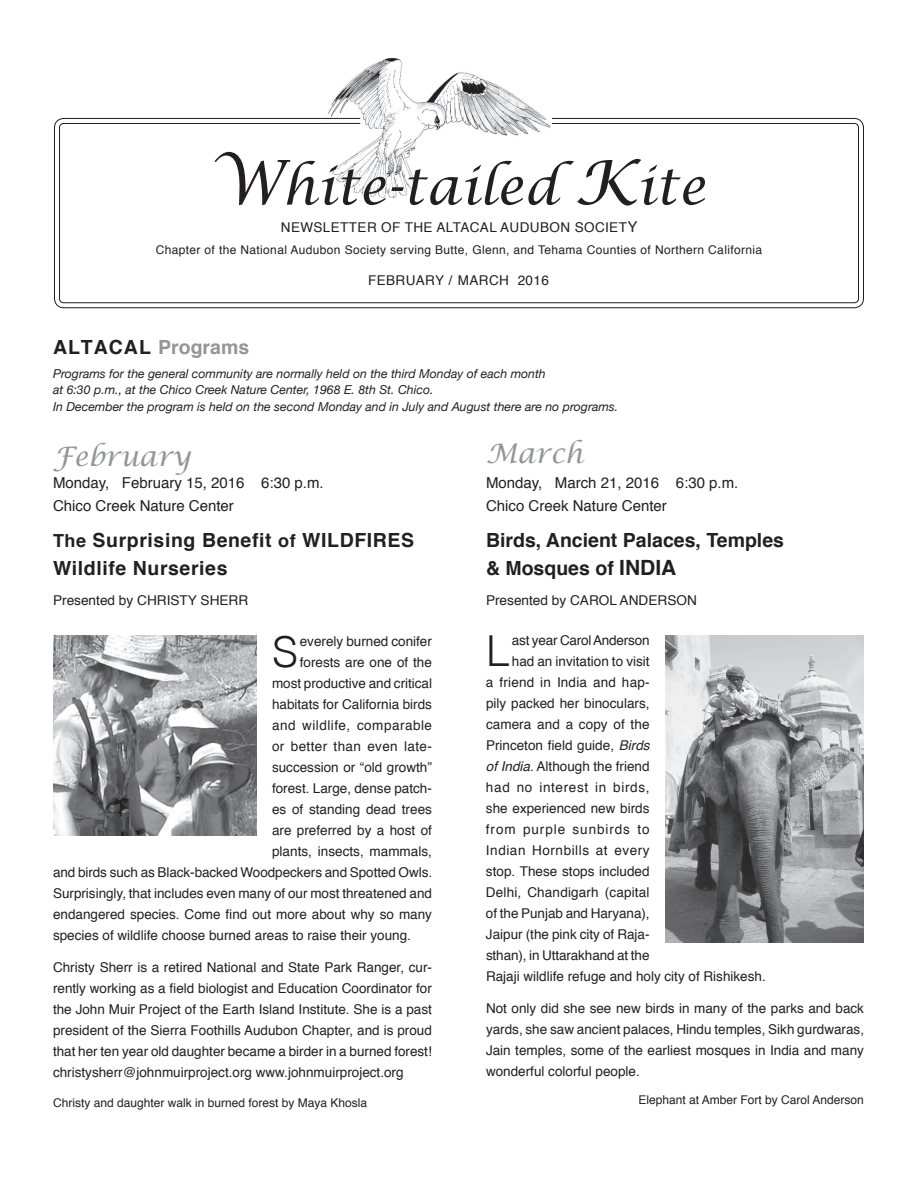
<style>
.page{position:relative;width:918px;height:1188px;background:#fff}
.page>*{position:absolute;margin:0;border:0;box-sizing:border-box;transform-origin:0 0}
.t1{font:italic 51px "Lucida Calligraphy";color:#231f20}
.t2{font:300 42.75px "Helvetica";color:#231f20}
.t3{font:italic 27px "Lucida Calligraphy";color:#939598}
.t4{font:700 19.5px/28.5px "Helvetica";letter-spacing:.03em;color:#231f20}
.t5{font:700 19.5px/28.5px "Helvetica";color:#231f20}
.t6{font:700 19.5px "Helvetica";color:#939598}
.t7{font:15px/22.5px "Helvetica";color:#231f20}
.t8{font:13.5px/21px "Helvetica";color:#231f20;text-align:justify}
.t9{font:13.5px "Helvetica";letter-spacing:.03em;color:#231f20}
.t10{font:13.5px "Helvetica";letter-spacing:.035em;color:#231f20}
.t11{font:13.5px "Helvetica";letter-spacing:.04em;color:#231f20}
.t12{font:13.5px "Helvetica";letter-spacing:.05em;color:#231f20}
.t13{font:13.5px "Helvetica";letter-spacing:.065em;color:#231f20}
.t14{font:italic 12.3px/16.5px "Helvetica Neue";color:#231f20}
.t15{font:12px "Helvetica";letter-spacing:.03em;color:#231f20}
.t16{font:12px "Helvetica";color:#231f20}
.s1{font-size:61.5px}
.s2{font-size:15px}
.s3{color:#231f20}
.s4{font-size:21px}
.s5{font-size:18px}
.s6{font-style:italic}
</style>
<div class="page">
<svg style="left:54px;top:117px;width:810px;height:191px"></svg>
<svg style="left:59px;top:122px;width:800px;height:181px"></svg>
<img style="left:328px;top:58px;width:223px;height:141px">
<hr style="left:325px;top:118px;width:35px;height:1px;background:#231f20">
<hr style="left:325px;top:123px;width:35px;height:1px;background:#231f20">
<img style="left:53px;top:635px;width:203px;height:201px">
<img style="left:666px;top:635px;width:198px;height:307px">
<h1 class="t1" style="left:211px;top:156px;width:496px"><span class="s1">W</span>hite-tailed <span class="s1">K</span>ite</h1>
<p class="t9" style="left:281px;top:217px;width:358px">NEWSLETTER OF THE ALTACAL AUDUBON SOCIET<span class="s2">Y</span></p>
<p class="t15" style="left:156px;top:240px;width:608px">Chapter of the National Audubon Society serving Butte, Glenn, and Tehama Counties of Northern California</p>
<p class="t9" style="left:368px;top:270px;width:182px">FEBRUARY / MARCH 2016</p>
<h3 class="t6" style="left:53px;top:332px;width:198px"><span class="s3">ALTACAL</span> Programs</h3>
<p class="t14" style="left:53px;top:365px;width:567px">Programs for the general community are normally held on the third Monday of each month<br>at 6:30 p.m., at the Chico Creek Nature Center, 1968 E. 8th St. Chico.<br>In December the program is held on the second Monday and in July and August there are no programs.</p>
<h3 class="t3" style="left:486px;top:437px;width:99px">March</h3>
<p class="t7" style="left:486px;top:472px;width:254px">Monday, March 21, 2016 6:30 p.m.<br>Chico Creek Nature Center</p>
<h3 class="t5" style="left:486px;top:526px;width:300px">Birds, Ancient Palaces, Temples &amp; Mosques of <span class="s4">INDIA</span></h3>
<h3 class="t3" style="left:53px;top:440px;width:139px">February</h3>
<p class="t7" style="left:53px;top:472px;width:272px">Monday, February 15, 2016 6:30 p.m.<br>Chico Creek Nature Center</p>
<h3 class="t4" style="left:53px;top:526px;width:363px"><span class="s5">The</span> Surprising Benefit <span class="s5">of</span> WILDFIRES<br>Wildlife Nurseries</h3>
<p class="t8" style="left:53px;top:590px;width:197px">Presented by CHRISTY SHERR</p>
<p class="t8" style="left:486px;top:590px;width:212px">Presented by CAROL ANDERSON</p>
<h2 class="t2" style="left:272px;top:625px;width:28px">S</h2>
<p class="t8" style="left:300px;top:631px;width:134px">everely burned conifer</p>
<p class="t8" style="left:300px;top:652px;width:134px">forests are one of the</p>
<p class="t8" style="left:272px;top:673px;width:161px">most productive and critical</p>
<p class="t8" style="left:272px;top:694px;width:161px">habitats for California birds</p>
<p class="t10" style="left:272px;top:715px;width:161px">and wildlife, comparable</p>
<p class="t9" style="left:272px;top:736px;width:161px">or better than even late-</p>
<p class="t8" style="left:272px;top:757px;width:161px">succession or “old growth”</p>
<p class="t8" style="left:272px;top:778px;width:161px">forest. Large, dense patch-</p>
<p class="t8" style="left:272px;top:799px;width:161px">es of standing dead trees</p>
<p class="t8" style="left:272px;top:820px;width:161px">are preferred by a host of</p>
<p class="t8" style="left:272px;top:841px;width:162px">plants, insects, mammals,</p>
<p class="t8" style="left:53px;top:862px;width:381px">and birds such as Black-backed Woodpeckers and Spotted Owls.</p>
<p class="t8" style="left:53px;top:883px;width:381px">Surprisingly, that includes even many of our most threatened and</p>
<p class="t8" style="left:53px;top:904px;width:380px">endangered species. Come find out more about why so many</p>
<p class="t8" style="left:53px;top:925px;width:359px">species of wildlife choose burned areas to raise their young.</p>
<p class="t8" style="left:53px;top:957px;width:380px">Christy Sherr is a retired National and State Park Ranger, cur&shy;rently working as a field biologist and Education Coordinator for the John Muir Project of the Earth Island Institute. She is a past president of the Sierra Foothills Audubon Chapter, and is proud that her ten year old daughter became a birder in a burned forest! christysherr@johnmuirproject.org www.johnmuirproject.org</p>
<h2 class="t2" style="left:486px;top:624px;width:25px">L</h2>
<p class="t8" style="left:512px;top:630px;width:139px">ast year Carol Anderson</p>
<p class="t8" style="left:512px;top:651px;width:139px">had an invitation to visit</p>
<p class="t8" style="left:486px;top:672px;width:165px">a friend in India and hap-</p>
<p class="t8" style="left:486px;top:693px;width:165px">pily packed her binoculars,</p>
<p class="t8" style="left:486px;top:714px;width:165px">camera and a copy of the</p>
<p class="t8" style="left:486px;top:735px;width:165px">Princeton field guide, <span class="s6">Birds</span></p>
<p class="t8" style="left:486px;top:756px;width:165px"><span class="s6">of India</span>. Although the friend</p>
<p class="t12" style="left:486px;top:777px;width:165px">had no interest in birds,</p>
<p class="t8" style="left:486px;top:798px;width:165px">she experienced new birds</p>
<p class="t13" style="left:486px;top:819px;width:165px">from purple sunbirds to</p>
<p class="t11" style="left:486px;top:840px;width:165px">Indian Hornbills at every</p>
<p class="t8" style="left:486px;top:861px;width:165px">stop. These stops included</p>
<p class="t8" style="left:486px;top:882px;width:165px">Delhi, Chandigarh (capital</p>
<p class="t8" style="left:486px;top:903px;width:165px">of the Punjab and Haryana),</p>
<p class="t8" style="left:486px;top:924px;width:165px">Jaipur (the pink city of Raja-</p>
<p class="t8" style="left:486px;top:945px;width:165px">sthan), in Uttarakhand at the</p>
<p class="t8" style="left:486px;top:966px;width:281px">Rajaji wildlife refuge and holy city of Rishikesh.</p>
<p class="t8" style="left:486px;top:998px;width:380px">Not only did she see new birds in many of the parks and back yards, she saw ancient palaces, Hindu temples, Sikh gurdwaras, Jain temples, some of the earliest mosques in India and many wonderful colorful people.</p>
<p class="t16" style="left:53px;top:1093px;width:316px">Christy and daughter walk in burned forest by Maya Khosla</p>
<p class="t16" style="left:639px;top:1090px;width:227px">Elephant at Amber Fort by Carol Anderson</p>
</div>
